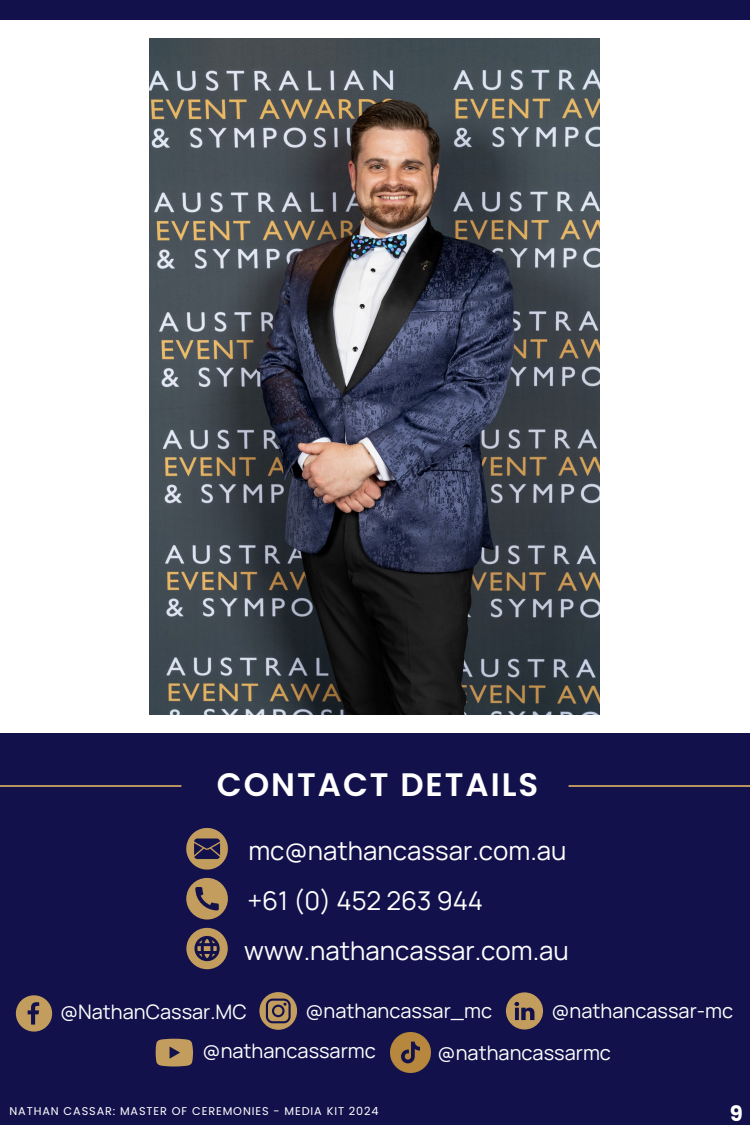
<style>
.page{position:relative;width:750px;height:1125px;background:#fff}
.page>*{position:absolute;margin:0;border:0;box-sizing:border-box;transform-origin:0 0}
.t1{font:600 32.5px "Poppins";letter-spacing:.06em;color:#fff}
.t2{font:25.88px "Manrope";color:#fff}
.t3{font:700 21.25px "Poppins";color:#fff}
.t4{font:20px "Manrope";color:#fff}
.t5{font:11.25px "Poppins";letter-spacing:.08em;color:#fff}
</style>
<div class="page">
<div style="left:0;top:733px;width:750px;height:392px;background:#13114c"></div>
<hr style="left:569px;top:785px;width:181px;height:2px;background:#c39d5d">
<hr style="left:0;top:785px;width:181px;height:2px;background:#c39d5d">
<div style="left:0;top:0;width:750px;height:20px;background:#13114c"></div>
<svg style="left:186px;top:828px;width:42px;height:41px"></svg>
<svg style="left:186px;top:878px;width:42px;height:41px"></svg>
<svg style="left:186px;top:928px;width:42px;height:41px"></svg>
<img style="left:390px;top:1032px;width:40px;height:40px">
<svg style="left:16px;top:995px;width:36px;height:37px"></svg>
<svg style="left:259px;top:992px;width:38px;height:38px"></svg>
<svg style="left:506px;top:992px;width:37px;height:38px"></svg>
<svg style="left:156px;top:1039px;width:37px;height:27px"></svg>
<img style="left:150px;top:39px;width:450px;height:676px">
<p class="t1" style="left:217px;top:762px;width:323px">CONTACT DETAILS</p>
<h1 class="t2" style="left:248px;top:832px;width:320px">mc@nathancassar.com.au</h1>
<p class="t2" style="left:247px;top:882px;width:237px">+61 (0) 452 263 944</p>
<h2 class="t2" style="left:244px;top:932px;width:326px">www.nathancassar.com.au</h2>
<p class="t4" style="left:60px;top:998px;width:188px">@NathanCassar.MC</p>
<h2 class="t4" style="left:306px;top:996px;width:188px">@nathancassar_mc</h2>
<p class="t4" style="left:552px;top:997px;width:183px">@nathancassar-mc</p>
<h2 class="t4" style="left:203px;top:1037px;width:175px">@nathancassarmc</h2>
<p class="t4" style="left:438px;top:1039px;width:175px">@nathancassarmc</p>
<h3 class="t5" style="left:10px;top:1104px;width:371px">NATHAN CASSAR: MASTER OF CEREMONIES - MEDIA KIT 2024</h3>
<p class="t3" style="left:730px;top:1099px;width:15px">9</p>
</div>
